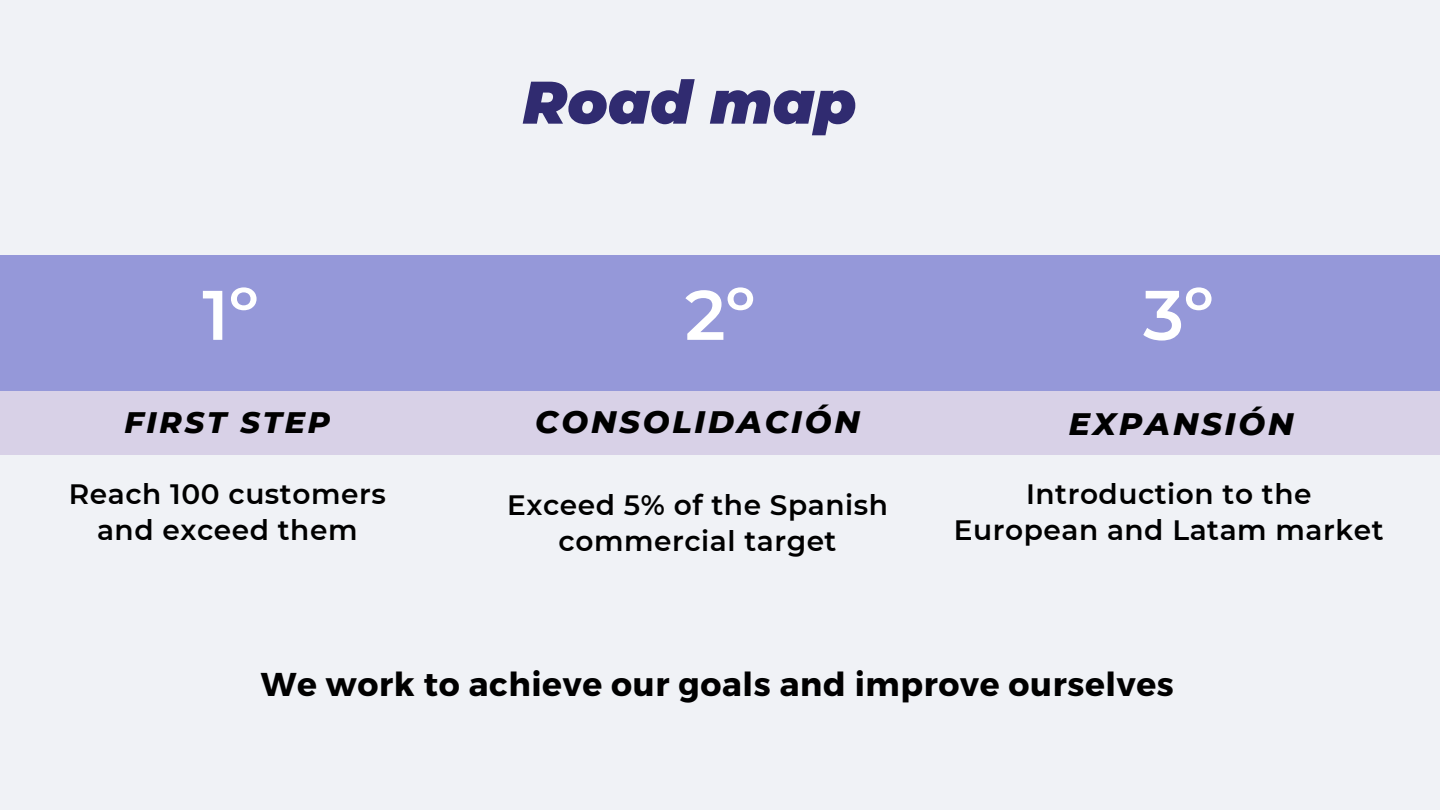
<style>
.page{position:relative;width:1440px;height:810px;background:#f0f2f6}
.page>*{position:absolute;margin:0;border:0;box-sizing:border-box;transform-origin:0 0}
.t1{font:600 70px "Montserrat";color:#fff}
.t2{font:italic 900 60px "Montserrat";color:#302b70}
.t3{font:700 33px "Montserrat";letter-spacing:.02em;color:#000}
.t4{font:italic 800 31.7px "Montserrat";letter-spacing:.09em;color:#000}
.t5{font:italic 800 30.3px "Montserrat";letter-spacing:.09em;color:#000}
.t6{font:600 28px/36px "Montserrat";letter-spacing:.02em;color:#000;text-align:center}
</style>
<div class="page">
<div style="left:0;top:391px;width:1440px;height:64px;background:#d8d1e7"></div>
<div style="left:0;top:255px;width:1440px;height:136px;background:#9598d9"></div>
<p class="t2" style="left:523px;top:66px;width:335px">Road map</p>
<p class="t1" style="left:202px;top:272px;width:58px">1º</p>
<p class="t1" style="left:685px;top:272px;width:72px">2º</p>
<p class="t1" style="left:1143px;top:272px;width:72px">3º</p>
<p class="t5" style="left:124px;top:404px;width:207px">FIRST STEP</p>
<p class="t4" style="left:535px;top:403px;width:326px">CONSOLIDACIÓN</p>
<p class="t4" style="left:1069px;top:404px;width:226px">EXPANSIÓN</p>
<p class="t6" style="left:69px;top:476px;width:318px">Reach 100 customers and exceed them</p>
<p class="t6" style="left:507px;top:487px;width:382px">Exceed 5% of the Spanish commercial target</p>
<p class="t6" style="left:954px;top:476px;width:431px">Introduction to the<br>European and Latam market</p>
<p class="t3" style="left:261px;top:663px;width:915px">We work to achieve our goals and improve ourselves</p>
</div>
